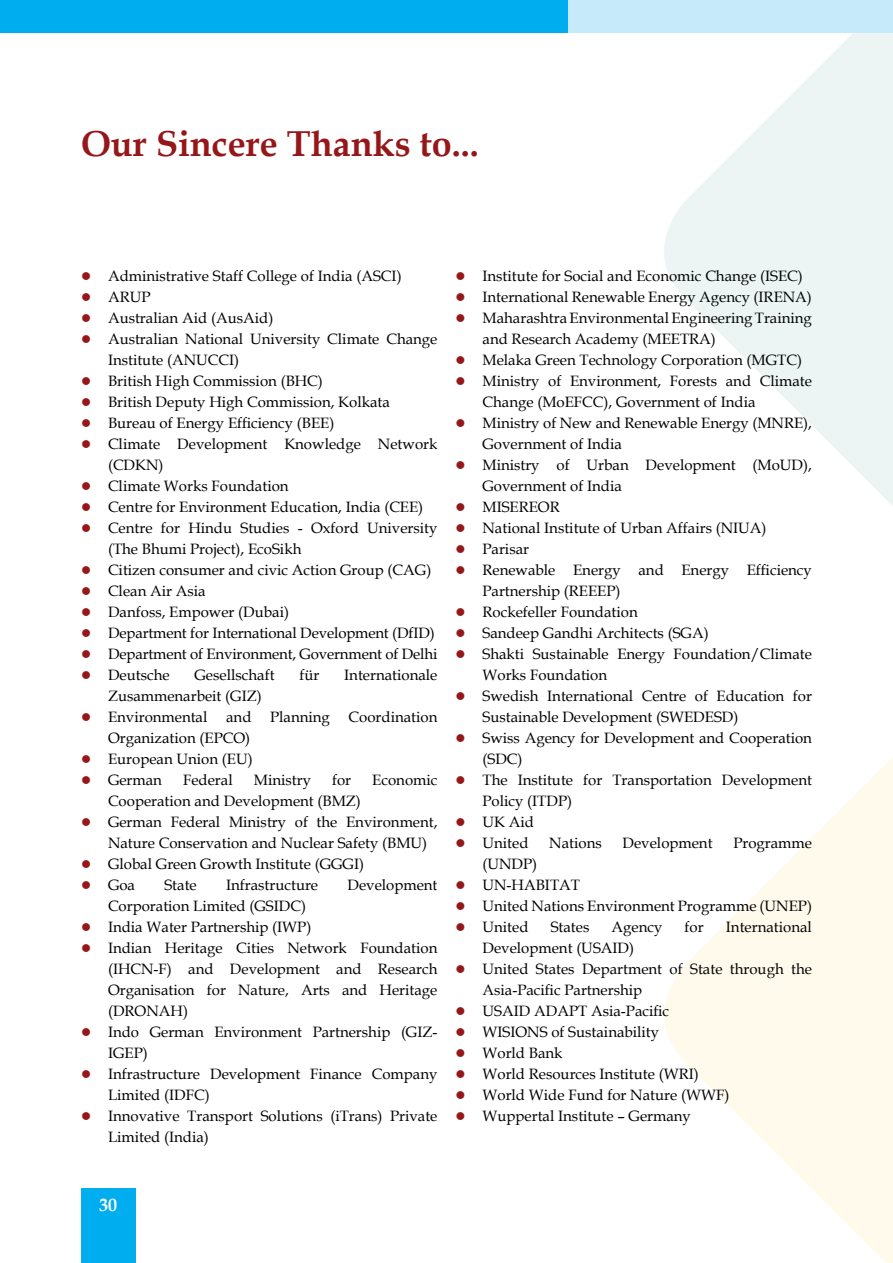
<style>
.page{position:relative;width:893px;height:1263px;background:#fff}
.page>*{position:absolute;margin:0;border:0;box-sizing:border-box;transform-origin:0 0}
.t1{font:700 36px "Book Antiqua";color:#96171a}
.t2{font:700 18px "Book Antiqua";color:#fff}
.t3{font:15px/21px "Book Antiqua";color:#000}
</style>
<div class="page">
<svg style="left:664px;top:33px;width:229px;height:473px;fill:#ecf5f4"></svg>
<svg style="left:664px;top:757px;width:229px;height:506px;fill:#fffaeb"></svg>
<div style="left:0;top:0;width:569px;height:33px;background:#00aeef"></div>
<div style="left:569px;top:0;width:324px;height:33px;background:#c7eafb"></div>
<div style="left:81px;top:1188px;width:54px;height:75px;background:#00aeef"></div>
<h1 class="t1" style="left:81px;top:119px;width:399px">Our Sincere Thanks to...</h1>
<p class="t3" style="left:108px;top:265px;width:331px">Administrative Staff College of India (ASCI)<br>ARUP<br>Australian Aid (AusAid)<br>Australian National University Climate Change<br>Institute (ANUCCI)<br>British High Commission (BHC)<br>British Deputy High Commission, Kolkata<br>Bureau of Energy Efficiency (BEE)<br>Climate Development Knowledge Network (CDKN)<br>Climate Works Foundation<br>Centre for Environment Education, India (CEE)<br>Centre for Hindu Studies - Oxford University (The Bhumi Project), EcoSikh<br>Citizen consumer and civic Action Group (CAG)<br>Clean Air Asia<br>Danfoss, Empower (Dubai)<br>Department for International Development (DfID)<br>Department of Environment, Government of Delhi<br>Deutsche</p>
<p class="t3" style="left:195px;top:664px;width:82px">Gesellschaft</p>
<p class="t3" style="left:299px;top:664px;width:21px">für</p>
<p class="t3" style="left:344px;top:664px;width:95px">Internationale</p>
<p class="t3" style="left:108px;top:685px;width:331px">Zusammenarbeit (GIZ)<br>Environmental and Planning Coordination<br>Organization (EPCO)<br>European Union (EU)<br>German</p>
<p class="t3" style="left:183px;top:769px;width:51px">Federal</p>
<p class="t3" style="left:254px;top:769px;width:59px">Ministry</p>
<p class="t3" style="left:332px;top:769px;width:21px">for</p>
<p class="t3" style="left:372px;top:769px;width:67px">Economic</p>
<p class="t3" style="left:108px;top:790px;width:331px">Cooperation and Development (BMZ)<br>German Federal Ministry of the Environment, Nature Conservation and Nuclear Safety (BMU)<br>Global Green Growth Institute (GGGI)<br>Goa</p>
<p class="t3" style="left:164px;top:874px;width:34px">State</p>
<p class="t3" style="left:226px;top:874px;width:94px">Infrastructure</p>
<p class="t3" style="left:347px;top:874px;width:92px">Development</p>
<p class="t3" style="left:108px;top:895px;width:331px">Corporation Limited (GSIDC)<br>India Water Partnership (IWP)<br>Indian Heritage Cities Network Foundation (IHCN-F) and Development and Research<br>Organisation for Nature, Arts and Heritage (DRONAH)<br>Indo German Environment Partnership (GIZ-<br>IGEP)<br>Infrastructure Development Finance Company<br>Limited (IDFC)<br>Innovative Transport Solutions (iTrans) Private<br>Limited (India)</p>
<p class="t2" style="left:99px;top:1192px;width:19px">30</p>
<p class="t3" style="left:482px;top:265px;width:331px">Institute for Social and Economic Change (ISEC)<br>International Renewable Energy Agency (IRENA)<br>Maharashtra Environmental Engineering Training and Research Academy (MEETRA)<br>Melaka Green Technology Corporation (MGTC)<br>Ministry of Environment, Forests and Climate<br>Change (MoEFCC), Government of India<br>Ministry of New and Renewable Energy (MNRE),<br>Government of India<br>Ministry of Urban Development (MoUD),<br>Government of India<br>Misereor<br>National Institute of Urban Affairs (NIUA)<br>Parisar<br>Renewable Energy and Energy Efficiency<br>Partnership (REEEP)<br>Rockefeller Foundation<br>Sandeep Gandhi Architects (SGA)<br>Shakti Sustainable Energy Foundation/Climate<br>Works Foundation<br>Swedish International Centre of Education for<br>Sustainable Development (SWEDESD)<br>Swiss Agency for Development and Cooperation (SDC)<br>The Institute for Transportation Development<br>Policy (ITDP)<br>UK Aid<br>United</p>
<p class="t3" style="left:549px;top:832px;width:54px">Nations</p>
<p class="t3" style="left:622px;top:832px;width:92px">Development</p>
<p class="t3" style="left:733px;top:832px;width:80px">Programme</p>
<p class="t3" style="left:482px;top:853px;width:331px">(UNDP)<br>UN-HABITAT<br>United Nations Environment Programme (UNEP)<br>United</p>
<p class="t3" style="left:551px;top:916px;width:40px">States</p>
<p class="t3" style="left:611px;top:916px;width:52px">Agency</p>
<p class="t3" style="left:685px;top:916px;width:21px">for</p>
<p class="t3" style="left:726px;top:916px;width:88px">International</p>
<p class="t3" style="left:482px;top:937px;width:331px">Development (USAID)<br>United States Department of State through the<br>Asia-Pacific Partnership<br>USAID ADAPT Asia-Pacific<br>WISIONS of Sustainability<br>World Bank<br>World Resources Institute (WRI)<br>World Wide Fund for Nature (WWF)<br>Wuppertal Institute – Germany</p>
</div>
